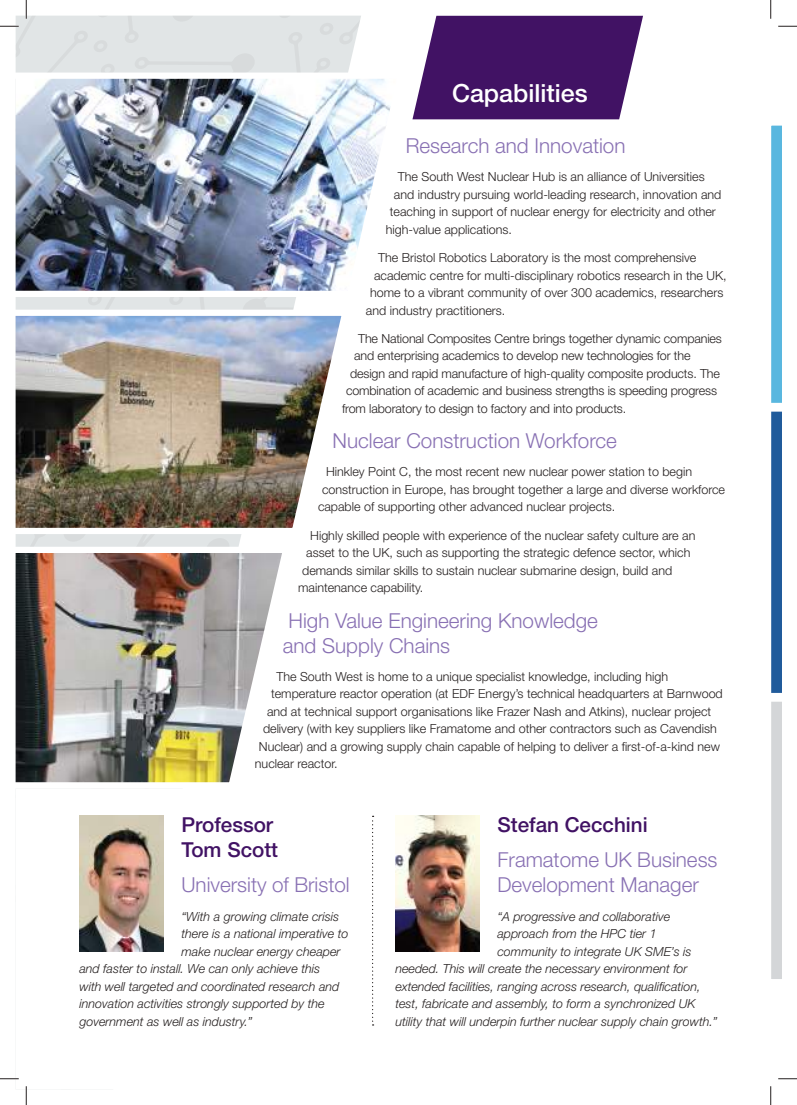
<style>
.page{position:relative;width:797px;height:1105px;background:#fff}
.page>*{position:absolute;margin:0;border:0;box-sizing:border-box;transform-origin:0 0}
.t1{font:500 25px "Helvetica Neue";color:#fff}
.t2{font:300 20.62px/25px "Helvetica Neue";color:#8870b3}
.t3{font:500 20.62px/25px "Helvetica Neue";color:#411264}
.t4{font:300 12.5px "Helvetica Neue";color:#241f1f}
.t5{font:italic 300 12.5px "Helvetica Neue";color:#241f1f}
</style>
<div class="page">
<svg style="left:361px;top:79px;width:29px;height:155px"></svg>
<svg style="left:412px;top:16px;width:231px;height:103px;background:#542a74"></svg>
<img style="left:395px;top:816px;width:85px;height:135px">
<svg style="left:771px;top:125px;width:10px;height:854px;background:#77a7c9"></svg>
<svg style="left:372px;top:816px;width:1px;height:209px"></svg>
<svg style="left:778px;top:25px;width:19px;height:2px"></svg>
<svg style="left:778px;top:1078px;width:19px;height:1px"></svg>
<img style="left:0;top:0;width:361px;height:1105px">
<svg style="left:770px;top:0;width:1px;height:19px"></svg>
<svg style="left:770px;top:1086px;width:1px;height:19px"></svg>
<h1 class="t1" style="left:452px;top:78px;width:137px">Capabilities</h1>
<h2 class="t2" style="left:406px;top:133px;width:221px">Research and Innovation</h2>
<p class="t4" style="left:398px;top:169px;width:308px">The South West Nuclear Hub is an alliance of Universities</p>
<p class="t4" style="left:394px;top:187px;width:329px">and industry pursuing world-leading research, innovation and</p>
<p class="t4" style="left:390px;top:204px;width:327px">teaching in support of nuclear energy for electricity and other</p>
<p class="t4" style="left:386px;top:222px;width:128px">high-value applications.</p>
<p class="t4" style="left:378px;top:250px;width:320px">The Bristol Robotics Laboratory is the most comprehensive</p>
<p class="t4" style="left:374px;top:267px;width:354px">academic centre for multi-disciplinary robotics research in the UK,</p>
<p class="t4" style="left:370px;top:285px;width:355px">home to a vibrant community of over 300 academics, researchers</p>
<p class="t4" style="left:366px;top:302px;width:141px">and industry practitioners.</p>
<p class="t4" style="left:358px;top:331px;width:365px">The National Composites Centre brings together dynamic companies</p>
<p class="t4" style="left:354px;top:348px;width:338px">and enterprising academics to develop new technologies for the</p>
<p class="t4" style="left:350px;top:366px;width:371px">design and rapid manufacture of high-quality composite products. The</p>
<p class="t4" style="left:346px;top:383px;width:372px">combination of academic and business strengths is speeding progress</p>
<p class="t4" style="left:342px;top:401px;width:286px">from laboratory to design to factory and into products.</p>
<h2 class="t2" style="left:332px;top:428px;width:286px">Nuclear Construction Workforce</h2>
<p class="t4" style="left:326px;top:464px;width:367px">Hinkley Point C, the most recent new nuclear power station to begin</p>
<p class="t4" style="left:322px;top:482px;width:404px">construction in Europe, has brought together a large and diverse workforce</p>
<p class="t4" style="left:318px;top:499px;width:299px">capable of supporting other advanced nuclear projects.</p>
<p class="t4" style="left:310px;top:527px;width:387px">Highly skilled people with experience of the nuclear safety culture are an</p>
<p class="t4" style="left:306px;top:545px;width:386px">asset to the UK, such as supporting the strategic defence sector, which</p>
<p class="t4" style="left:302px;top:562px;width:371px">demands similar skills to sustain nuclear submarine design, build and</p>
<p class="t4" style="left:298px;top:580px;width:127px">maintenance capability.</p>
<h2 class="t2" style="left:283px;top:607px;width:316px">High Value Engineering Knowledge and Supply Chains</h2>
<p class="t4" style="left:276px;top:669px;width:393px">The South West is home to a unique specialist knowledge, including high</p>
<p class="t4" style="left:271px;top:686px;width:453px">temperature reactor operation (at EDF Energy’s technical headquarters at Barnwood</p>
<p class="t4" style="left:267px;top:704px;width:446px">and at technical support organisations like Frazer Nash and Atkins), nuclear project</p>
<p class="t4" style="left:263px;top:721px;width:455px">delivery (with key suppliers like Framatome and other contractors such as Cavendish</p>
<p class="t4" style="left:259px;top:739px;width:462px">Nuclear) and a growing supply chain capable of helping to deliver a first-of-a-kind new</p>
<p class="t4" style="left:255px;top:756px;width:84px">nuclear reactor.</p>
<h2 class="t3" style="left:181px;top:812px;width:98px">Professor<br>Tom Scott</h2>
<h2 class="t2" style="left:181px;top:872px;width:170px">University of Bristol</h2>
<p class="t5" style="left:181px;top:909px;width:159px">“With a growing climate crisis</p>
<p class="t5" style="left:181px;top:926px;width:168px">there is a national imperative to</p>
<p class="t5" style="left:181px;top:944px;width:160px">make nuclear energy cheaper</p>
<p class="t5" style="left:79px;top:961px;width:242px">and faster to install. We can only achieve this</p>
<p class="t5" style="left:79px;top:979px;width:261px">with well targeted and coordinated research and</p>
<p class="t5" style="left:79px;top:996px;width:247px">innovation activities strongly supported by the</p>
<p class="t5" style="left:79px;top:1014px;width:174px">government as well as industry.”</p>
<h2 class="t3" style="left:497px;top:812px;width:152px">Stefan Cecchini</h2>
<h2 class="t2" style="left:497px;top:847px;width:221px">Framatome UK Business<br>Development Manager</h2>
<p class="t5" style="left:497px;top:909px;width:174px">“A progressive and collaborative</p>
<p class="t5" style="left:497px;top:926px;width:161px">approach from the HPC tier 1</p>
<p class="t5" style="left:497px;top:944px;width:196px">community to integrate UK SME’s is</p>
<p class="t5" style="left:395px;top:961px;width:293px">needed. This will create the necessary environment for</p>
<p class="t5" style="left:395px;top:979px;width:307px">extended facilities, ranging across research, qualification,</p>
<p class="t5" style="left:395px;top:996px;width:302px">test, fabricate and assembly, to form a synchronized UK</p>
<p class="t5" style="left:395px;top:1014px;width:323px">utility that will underpin further nuclear supply chain growth.”</p>
</div>
